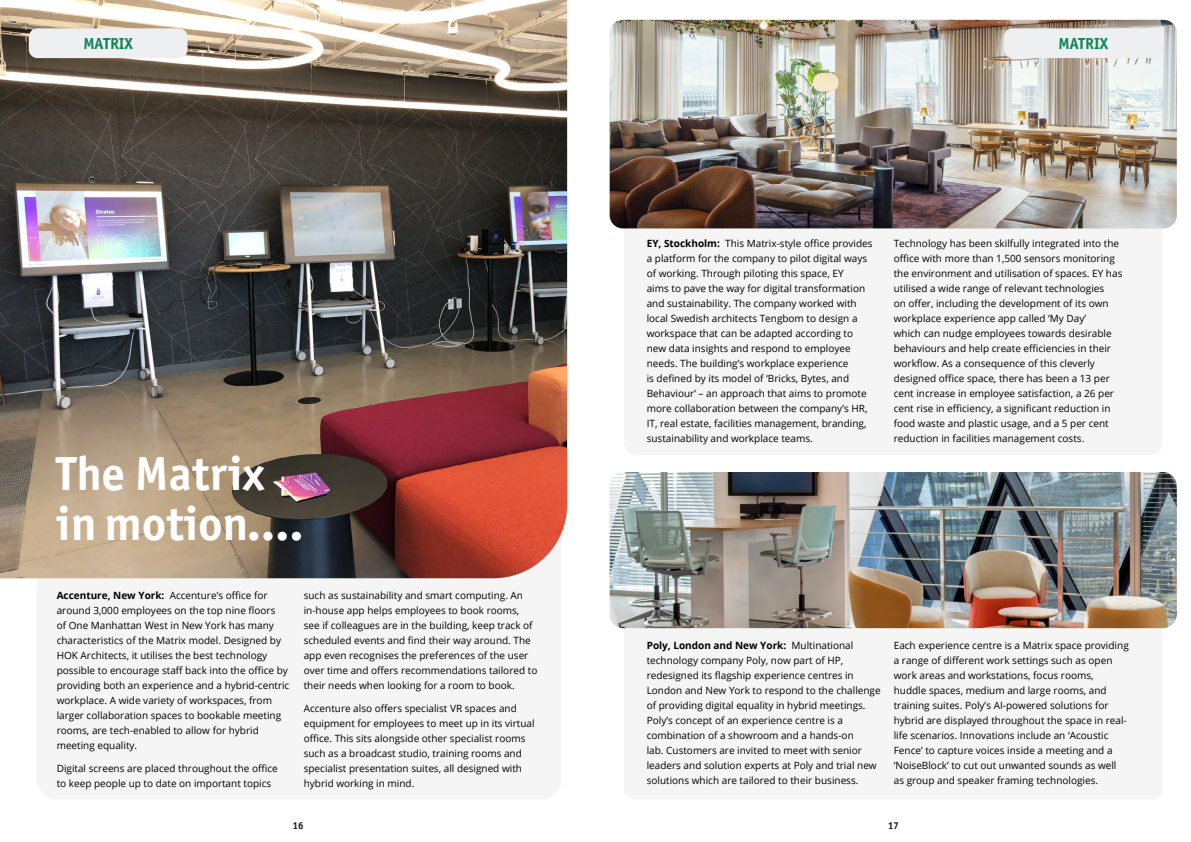
<style>
.page{position:relative;width:1191px;height:842px;background:#fff}
.page>*{position:absolute;margin:0;border:0;box-sizing:border-box;transform-origin:0 0}
.t1{font:700 48px/50px "Officina Sans ITC Pro";color:#fff}
.t2{font:700 16px "Officina Sans ITC Pro";color:#11835a}
.t3{font:10px/15px "Open Sans";color:#000}
.t4{font:700 10px "Officina Sans ITC Pro";color:#121514}
.s1{font-weight:700}
</style>
<div class="page">
<img style="left:609px;top:20px;width:567px;height:208px">
<div style="left:37px;top:333px;width:524px;height:466px;background:#f5f5f5;border-radius:20px"></div>
<img style="left:0;top:0;width:567px;height:578px">
<div style="left:1003px;top:28px;width:159px;height:30px;background:#edeff0;border-radius:9px"></div>
<div style="left:29px;top:28px;width:158px;height:30px;background:#edeff0;border-radius:9px"></div>
<div style="left:624px;top:518px;width:538px;height:281px;background:#f5f5f5;border-radius:11px"></div>
<img style="left:609px;top:472px;width:567px;height:156px">
<h2 class="t2" style="left:83px;top:34px;width:51px">MATRIX</h2>
<h2 class="t2" style="left:1058px;top:34px;width:51px">MATRIX</h2>
<h1 class="t1" style="left:57px;top:448px;width:249px">The Matrix in motion….</h1>
<p class="t3" style="left:57px;top:588px;width:234px"><span class="s1">Accenture, New York:</span> Accenture’s office for around 3,000 employees on the top nine floors<br>of One Manhattan West in New York has many characteristics of the Matrix model. Designed by HOK Architects, it utilises the best technology possible to encourage staff back into the office by providing both an experience and a hybrid-centric workplace. A wide variety of workspaces, from larger collaboration spaces to bookable meeting rooms, are tech-enabled to allow for hybrid meeting equality.</p>
<p class="t3" style="left:57px;top:761px;width:223px">Digital screens are placed throughout the office to keep people up to date on important topics</p>
<p class="t3" style="left:304px;top:588px;width:235px">such as sustainability and smart computing. An in-house app helps employees to book rooms, see if colleagues are in the building, keep track of scheduled events and find their way around. The app even recognises the preferences of the user over time and offers recommendations tailored to their needs when looking for a room to book.</p>
<p class="t3" style="left:304px;top:701px;width:232px">Accenture also offers specialist VR spaces and equipment for employees to meet up in its virtual office. This sits alongside other specialist rooms such as a broadcast studio, training rooms and specialist presentation suites, all designed with hybrid working in mind.</p>
<p class="t3" style="left:646px;top:236px;width:227px"><span class="s1">EY, Stockholm:</span> This Matrix-style office provides a platform for the company to pilot digital ways of working. Through piloting this space, EY<br>aims to pave the way for digital transformation and sustainability. The company worked with local Swedish architects Tengbom to design a workspace that can be adapted according to new data insights and respond to employee needs. The building’s workplace experience<br>is defined by its model of ‘Bricks, Bytes, and Behaviour’ – an approach that aims to promote more collaboration between the company’s HR, IT, real estate, facilities management, branding, sustainability and workplace teams.</p>
<p class="t3" style="left:893px;top:236px;width:230px">Technology has been skilfully integrated into the office with more than 1,500 sensors monitoring the environment and utilisation of spaces. EY has utilised a wide range of relevant technologies<br>on offer, including the development of its own workplace experience app called ‘My Day’<br>which can nudge employees towards desirable behaviours and help create efficiencies in their workflow. As a consequence of this cleverly designed office space, there has been a 13 per cent increase in employee satisfaction, a 26 per cent rise in efficiency, a significant reduction in food waste and plastic usage, and a 5 per cent reduction in facilities management costs.</p>
<p class="t3" style="left:646px;top:637px;width:235px"><span class="s1">Poly, London and New York:</span> Multinational technology company Poly, now part of HP, redesigned its flagship experience centres in London and New York to respond to the challenge of providing digital equality in hybrid meetings.<br>Poly’s concept of an experience centre is a combination of a showroom and a hands-on<br>lab. Customers are invited to meet with senior leaders and solution experts at Poly and trial new solutions which are tailored to their business.</p>
<p class="t3" style="left:893px;top:637px;width:236px">Each experience centre is a Matrix space providing a range of different work settings such as open work areas and workstations, focus rooms, huddle spaces, medium and large rooms, and training suites. Poly’s AI-powered solutions for hybrid are displayed throughout the space in real&shy;life scenarios. Innovations include an ‘Acoustic Fence’ to capture voices inside a meeting and a ‘NoiseBlock’ to cut out unwanted sounds as well as group and speaker framing technologies.</p>
<p class="t4" style="left:293px;top:820px;width:12px">16</p>
<p class="t4" style="left:888px;top:820px;width:12px">17</p>
</div>
